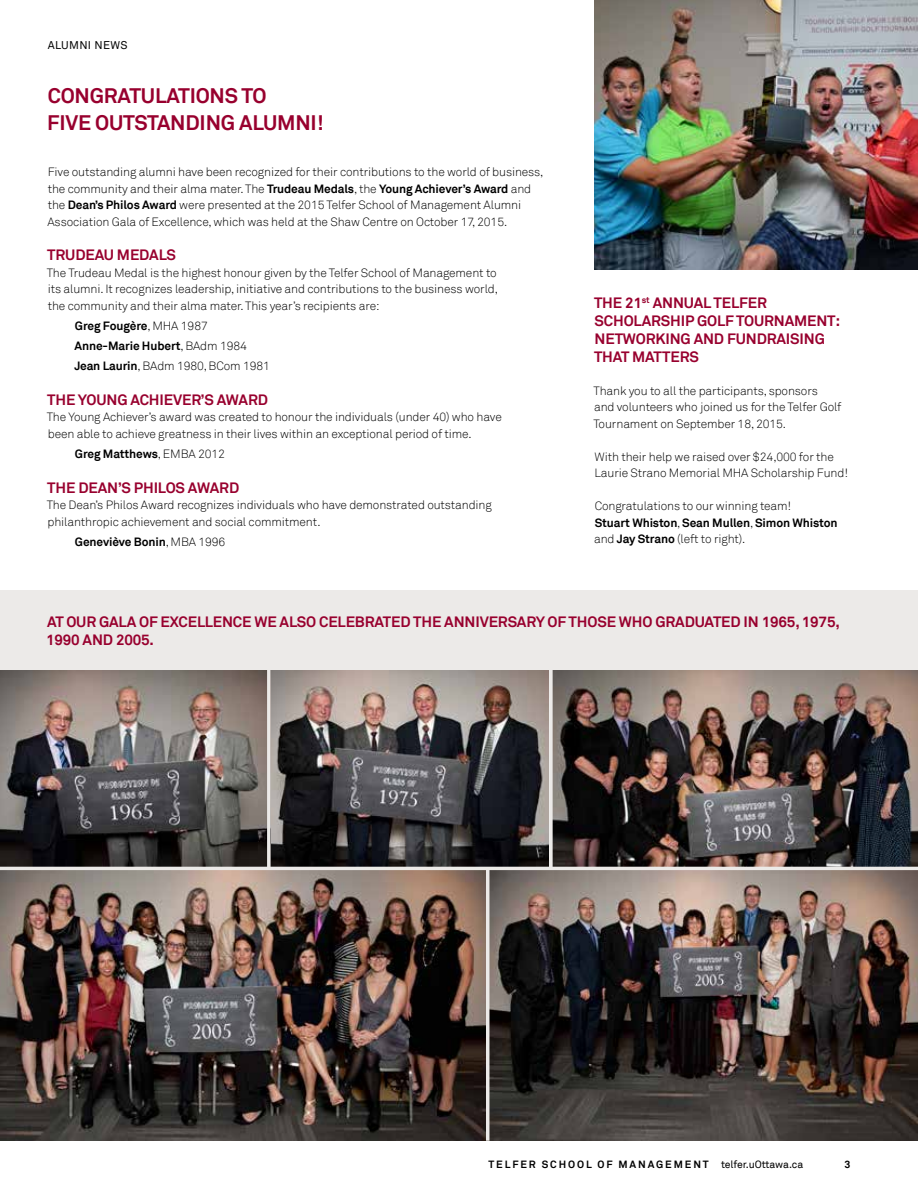
<style>
.page{position:relative;width:918px;height:1188px;background:#fff}
.page>*{position:absolute;margin:0;border:0;box-sizing:border-box;transform-origin:0 0}
.t1{font:700 21px/27px "Akkurat";letter-spacing:-.01em;color:#98002e}
.t2{font:700 15px/18px "Akkurat";letter-spacing:-.01em;color:#98002e}
.t3{font:300 12px/16.5px "Akkurat";letter-spacing:-.01em;color:#000}
.t4{font:700 12px/20.2px "Akkurat";letter-spacing:-.01em;color:#000}
.t5{font:11.25px "Akkurat";letter-spacing:.03em;color:#000}
.t6{font:700 10.5px "Akkurat";letter-spacing:.18em;color:#000}
.s1{font-weight:700}
.s2{font-weight:300}
.s3{font-weight:400}
</style>
<div class="page">
<div style="left:0;top:590px;width:918px;height:108px;background:#eceae8"></div>
<img style="left:594px;top:0;width:324px;height:270px">
<img style="left:0;top:671px;width:918px;height:470px">
<hr style="left:0;top:867px;width:918px;height:3px;background:#eceae8">
<svg style="left:267px;top:670px;width:4px;height:197px"></svg>
<svg style="left:549px;top:670px;width:4px;height:197px"></svg>
<hr style="left:486px;top:867px;width:3px;height:274px;background:#eceae8">
<p class="t5" style="left:48px;top:38px;width:81px">ALUMNI NEWS</p>
<h1 class="t1" style="left:47px;top:82px;width:278px">CONGRATULATIONS TO<br>FIVE OUTSTANDING ALUMNI!</h1>
<p class="t3" style="left:47px;top:164px;width:498px">Five outstanding alumni have been recognized for their contributions to the world of business, the community and their alma mater. The <span class="s1">Trudeau Medals</span>, the <span class="s1">Young Achiever’s Award</span> and the <span class="s1">Dean’s Philos Award</span> were presented at the 2015 Telfer School of Management Alumni Association Gala of Excellence, which was held at the Shaw Centre on October 17, 2015.</p>
<p class="t2" style="left:47px;top:246px;width:130px">TRUDEAU MEDALS</p>
<p class="t3" style="left:47px;top:264px;width:453px;text-align:justify">The Trudeau Medal is the highest honour given by the Telfer School of Management to its alumni. It recognizes leadership, initiative and contributions to the business world, the community and their alma mater. This year’s recipients are:</p>
<p class="t4" style="left:74px;top:316px;width:197px">Greg Fougère<span class="s2">, MHA 1987<br></span>Anne-Marie Hubert<span class="s2">, BAdm 1984<br></span>Jean Laurin<span class="s2">, BAdm 1980, BCom 1981</span></p>
<p class="t2" style="left:47px;top:391px;width:222px">THE YOUNG ACHIEVER’S AWARD</p>
<p class="t3" style="left:47px;top:409px;width:457px">The Young Achiever’s award was created to honour the individuals (under 40) who have been able to achieve greatness in their lives within an exceptional period of time.</p>
<p class="t4" style="left:75px;top:444px;width:152px">Greg Matthews<span class="s2">, EMBA 2012</span></p>
<p class="t2" style="left:47px;top:478px;width:194px">THE DEAN’S PHILOS AWARD</p>
<p class="t3" style="left:47px;top:497px;width:447px">The Dean’s Philos Award recognizes individuals who have demonstrated outstanding philanthropic achievement and social commitment.</p>
<p class="t4" style="left:75px;top:532px;width:152px">Geneviève Bonin<span class="s2">, MBA 1996</span></p>
<p class="t2" style="left:594px;top:294px;width:248px">THE 21<sup>st</sup> ANNUAL TELFER<br>SCHOLARSHIP GOLF TOURNAMENT:<br>NETWORKING AND FUNDRAISING<br>THAT MATTERS</p>
<p class="t3" style="left:593px;top:383px;width:249px">Thank you to all the participants, sponsors and volunteers who joined us for the Telfer Golf<br>Tournament on September 18, 2015.</p>
<p class="t3" style="left:595px;top:449px;width:255px">With their help we raised over $24,000 for the<br>Laurie Strano Memorial MHA Scholarship Fund!</p>
<p class="t3" style="left:594px;top:498px;width:245px">Congratulations to our winning team!<br><span class="s1">Stuart Whiston</span>, <span class="s1">Sean Mullen</span>, <span class="s1">Simon Whiston </span>and <span class="s1">Jay Strano</span> (left to right).</p>
<p class="t2" style="left:46px;top:613px;width:795px">AT OUR GALA OF EXCELLENCE WE ALSO CELEBRATED THE ANNIVERSARY OF THOSE WHO GRADUATED IN 1965, 1975,<br>1990 AND 2005.</p>
<p class="t6" style="left:488px;top:1158px;width:316px">TELFER SCHOOL OF MANAGEMENT <span class="s3">telfer.uOttawa.ca</span></p>
<p class="t6" style="left:845px;top:1158px;width:7px">3</p>
</div>
